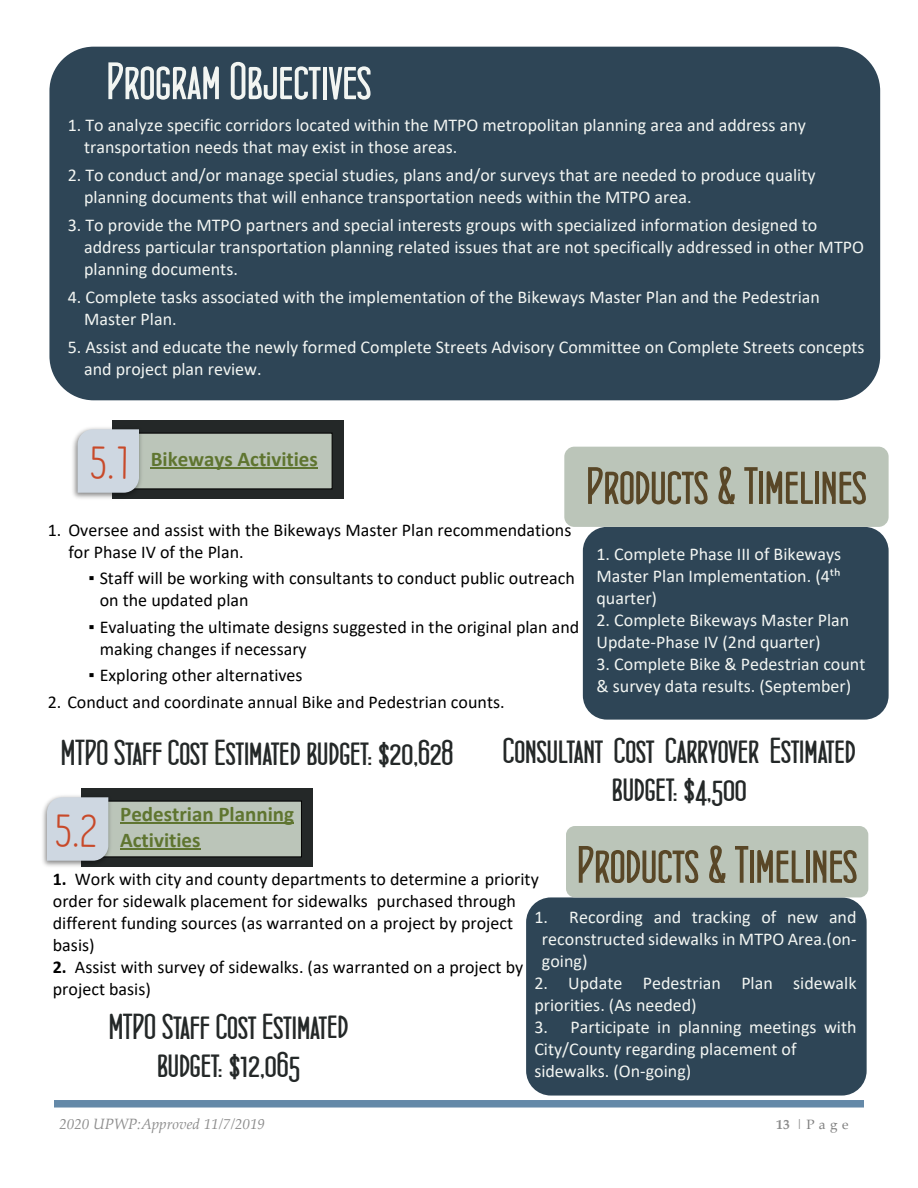
<style>
.page{position:relative;width:918px;height:1188px;background:#fff}
.page>*{position:absolute;margin:0;border:0;box-sizing:border-box;transform-origin:0 0}
.t1{font:52.5px "Concurso Italian BTN Bold";color:#594727}
.t2{font:52.5px "Concurso Italian BTN Bold";color:#f2f5f2}
.t3{font:36px/38px "Concurso Italian BTN Bold";color:#242828;text-align:center}
.t4{font:700 21px/25.7px "Calibri";color:#5f7530}
.t5{font:18px/22px "Calibri";color:#f2f5f2}
.t6{font:18px/22px "Calibri";color:#000}
.t7{font:italic 15px "Palatino Linotype";color:#8c8c8c}
.t8{font:13.5px "Palatino Linotype";color:#7f7f7f}
.s1{font-family:"Times New Roman"}
.s2{font-weight:700}
.s3{font-weight:700;color:#8c8c8c}
.s4{color:#8c8c8c}
</style>
<div class="page">
<div style="left:54px;top:1100px;width:810px;height:8px;background:#6489a8"></div>
<div style="left:49px;top:47px;width:831px;height:353px;background:#2e4556;border-radius:44px"></div>
<div style="left:82px;top:788px;width:231px;height:79px;background:#242828"></div>
<div style="left:86px;top:801px;width:216px;height:56px;background:#bbc5b9"></div>
<img style="left:42px;top:793px;width:72px;height:74px">
<hr style="left:120px;top:823px;width:174px;height:1px;background:#5f7530">
<hr style="left:120px;top:848px;width:81px;height:2px;background:#5f7530">
<div style="left:112px;top:421px;width:231px;height:78px;background:#242828"></div>
<div style="left:117px;top:433px;width:215px;height:56px;background:#bbc5b9"></div>
<img style="left:72px;top:427px;width:73px;height:72px">
<hr style="left:151px;top:468px;width:167px;height:1px;background:#5f7530">
<div style="left:526px;top:897px;width:341px;height:199px;background:#2e4556;border-radius:25px"></div>
<div style="left:583px;top:527px;width:306px;height:193px;background:#2e4556;border-radius:24px"></div>
<div style="left:564px;top:447px;width:325px;height:80px;background:#bbc5b9;border-radius:10px"></div>
<div style="left:566px;top:826px;width:302px;height:71px;background:#bbc5b9;border-radius:9px"></div>
<div style="left:47px;top:797px;width:61px;height:64px;background:#ced7e1"></div>
<div style="left:78px;top:429px;width:61px;height:64px;background:#ced7e1"></div>
<h1 class="t2" style="left:107px;top:56px;width:266px">Program Objectives</h1>
<p class="t5" style="left:84px;top:116px;width:723px;text-indent:-16px">1. To analyze specific corridors located within the MTPO metropolitan planning area and address any transportation needs that may exist in those areas.</p>
<p class="t5" style="left:84px;top:166px;width:733px;text-indent:-16px">2. To conduct and/or manage special studies, plans and/or surveys that are needed to produce quality planning documents that will enhance transportation needs within the MTPO area.</p>
<p class="t5" style="left:84px;top:216px;width:781px;text-indent:-16px">3. To provide the MTPO partners and special interests groups with specialized information designed to address particular transportation planning related issues that are not specifically addressed in other MTPO planning documents.</p>
<p class="t5" style="left:84px;top:288px;width:737px;text-indent:-16px">4. Complete tasks associated with the implementation of the Bikeways Master Plan and the Pedestrian<br>Master Plan.</p>
<p class="t5" style="left:84px;top:338px;width:782px;text-indent:-16px">5. Assist and educate the newly formed Complete Streets Advisory Committee on Complete Streets concepts and project plan review.</p>
<p class="t4" style="left:151px;top:448px;width:169px">Bikeways Activities</p>
<h1 class="t1" style="left:586px;top:461px;width:282px">Products &amp; Timelines</h1>
<p class="t6" style="left:68px;top:520px;width:505px;text-indent:-21px">1. Oversee and assist with the Bikeways Master Plan recommendations for Phase IV of the Plan.</p>
<p class="t6" style="left:100px;top:569px;width:477px;text-indent:-11px"><span class="s1">▪</span> Staff will be working with consultants to conduct public outreach on the updated plan</p>
<p class="t6" style="left:100px;top:617px;width:481px;text-indent:-11px"><span class="s1">▪</span> Evaluating the ultimate designs suggested in the original plan and making changes if necessary</p>
<p class="t6" style="left:88px;top:666px;width:216px"><span class="s1">▪</span> Exploring other alternatives</p>
<p class="t6" style="left:48px;top:692px;width:458px">2. Conduct and coordinate annual Bike and Pedestrian counts.</p>
<h2 class="t3" style="left:61px;top:735px;width:394px">MTPO Staff Cost Estimated budget: $20,628</h2>
<p class="t5" style="left:596px;top:545px;width:246px;text-align:justify">1. Complete Phase III of Bikeways Master Plan Implementation. (4th quarter)</p>
<p class="t5" style="left:596px;top:611px;width:254px">2. Complete Bikeways Master Plan<br>Update-Phase IV (2nd quarter)</p>
<p class="t5" style="left:596px;top:655px;width:270px">3. Complete Bike &amp; Pedestrian count &amp; survey data results. (September)</p>
<h2 class="t3" style="left:503px;top:734px;width:354px">Consultant Cost Carryover Estimated budget: $4,500</h2>
<p class="t4" style="left:120px;top:803px;width:175px">Pedestrian Planning<br>Activities</p>
<p class="t6" style="left:53px;top:869px;width:487px"><span class="s2">1.</span> Work with city and county departments to determine a priority order for sidewalk placement for sidewalks purchased through different funding sources (as warranted on a project by project basis)</p>
<p class="t6" style="left:53px;top:957px;width:472px"><span class="s2">2.</span> Assist with survey of sidewalks. (as warranted on a project by project basis)</p>
<h2 class="t3" style="left:109px;top:1009px;width:241px">MTPO Staff Cost Estimated budget: $12,065</h2>
<h1 class="t1" style="left:577px;top:840px;width:282px">Products &amp; Timelines</h1>
<p class="t5" style="left:542px;top:907px;width:316px;text-align:justify;text-indent:-8px">1. Recording and tracking of new and reconstructed sidewalks in MTPO Area.(on&shy;going)</p>
<p class="t5" style="left:534px;top:973px;width:324px">2. Update Pedestrian Plan sidewalk priorities. (As needed)</p>
<p class="t5" style="left:534px;top:1017px;width:324px">3. Participate in planning meetings with<br>City/County regarding placement of sidewalks. (On-going)</p>
<p class="t7" style="left:59px;top:1118px;width:207px">2020 UPWP:Approved 11/7/2019</p>
<p class="t8" style="left:776px;top:1119px;width:74px"><span class="s3">13</span> <span class="s4">|</span> Page</p>
</div>
